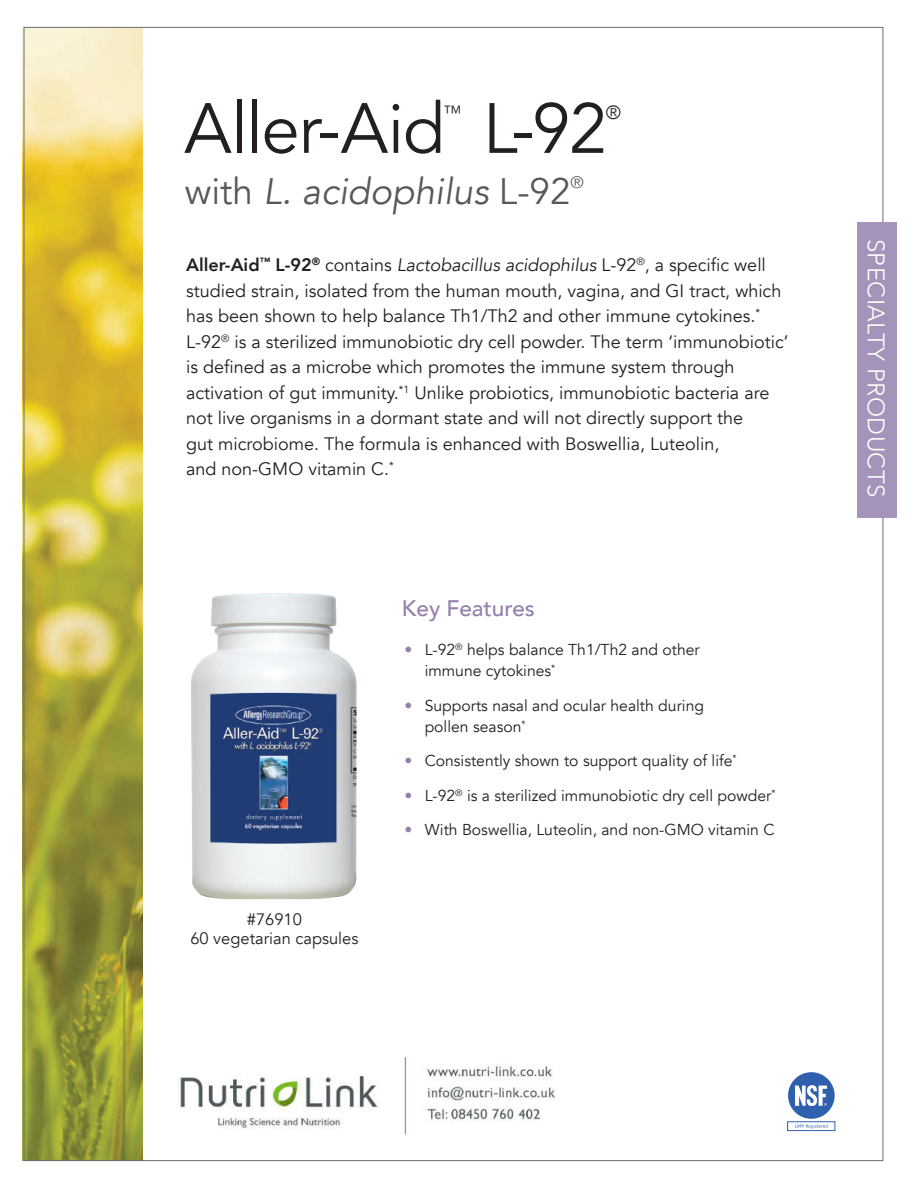
<style>
.page{position:relative;width:918px;height:1188px;background:#fff}
.page>*{position:absolute;margin:0;border:0;box-sizing:border-box;transform-origin:0 0}
.t1{font:70.35px "Avenir";letter-spacing:-.015em;color:#231f20}
.t2{font:italic 36.75px "Avenir";color:#57585a}
.t3{font:300 24px "Avenir";letter-spacing:.02em;color:#fff}
.t4{font:500 22.5px "Avenir";color:#9580ac}
.t5{font:300 19.05px "Avenir";color:#231f20}
.t6{font:18px/25.5px "Avenir";color:#231f20}
.t7{font:16.5px/19.8px "Avenir";color:#231f20;text-align:center}
.t8{font:15.75px/21px "Avenir";color:#231f20}
.s1{font-style:normal}
.s2{font-weight:800}
.s3{font-style:italic}
.s4{color:#9580ac}
</style>
<div class="page">
<div style="left:788px;top:1072px;width:47px;height:47px;background:#2f60ad;border-radius:50%"></div>
<div style="left:787px;top:1121px;width:48px;height:10px;border:1px solid #3061ad"></div>
<svg style="left:795px;top:1085px;width:32px;height:21px"></svg>
<svg style="left:795px;top:1124px;width:33px;height:5px"></svg>
<img style="left:23px;top:27px;width:120px;height:1134px">
<img style="left:191px;top:593px;width:166px;height:307px">
<div style="left:858px;top:223px;width:39px;height:295px;background:#a494b9"></div>
<img style="left:178px;top:1057px;width:378px;height:78px">
<h1 class="t1" style="left:184px;top:87px;width:262px">Aller-Aid</h1>
<p class="t5" style="left:443px;top:101px;width:20px">™</p>
<h1 class="t1" style="left:483px;top:87px;width:126px">L-92</h1>
<p class="t5" style="left:606px;top:101px;width:17px">®</p>
<h2 class="t2" style="left:185px;top:169px;width:401px"><span class="s1">with</span> L. acidophilus <span class="s1">L-92</span><sup>®</sup></h2>
<p class="t6" style="left:186px;top:253px;width:604px"><span class="s2">Aller-Aid</span><sup>™</sup> <span class="s2">L-92</span><sup>®</sup> contains <span class="s3">Lactobacillus acidophilus</span> L-92<sup>®</sup>, a specific well studied strain, isolated from the human mouth, vagina, and GI tract, which has been shown to help balance Th1/Th2 and other immune cytokines.<sup>* </sup>L-92<sup>®</sup> is a sterilized immunobiotic dry cell powder. The term ‘immunobiotic’ is defined as a microbe which promotes the immune system through activation of gut immunity.<sup>*1</sup> Unlike probiotics, immunobiotic bacteria are not live organisms in a dormant state and will not directly support the<br>gut microbiome. The formula is enhanced with Boswellia, Luteolin,<br>and non-GMO vitamin C.<sup>*</sup></p>
<p class="t4" style="left:402px;top:589px;width:134px">Key Features</p>
<p class="t7" style="left:190px;top:909px;width:170px">#76910<br>60 vegetarian capsules</p>
<p class="t8" style="left:425px;top:640px;width:277px;text-indent:-20px"><span class="s4">•</span> L-92<sup>®</sup> helps balance Th1/Th2 and other immune cytokines<sup>*</sup></p>
<p class="t8" style="left:425px;top:695px;width:281px;text-indent:-20px"><span class="s4">•</span> Supports nasal and ocular health during pollen season<sup>*</sup></p>
<p class="t8" style="left:404px;top:751px;width:334px"><span class="s4">•</span> Consistently shown to support quality of life<sup>*</sup></p>
<p class="t8" style="left:404px;top:785px;width:373px"><span class="s4">•</span> L-92<sup>®</sup> is a sterilized immunobiotic dry cell powder<sup>*</sup></p>
<p class="t8" style="left:404px;top:820px;width:372px"><span class="s4">•</span> With Boswellia, Luteolin, and non-GMO vitamin C</p>
<h3 class="t3" style="left:890px;top:239px;width:260px;rotate:90deg">SPECIALTY PRODUCTS</h3>
</div>
